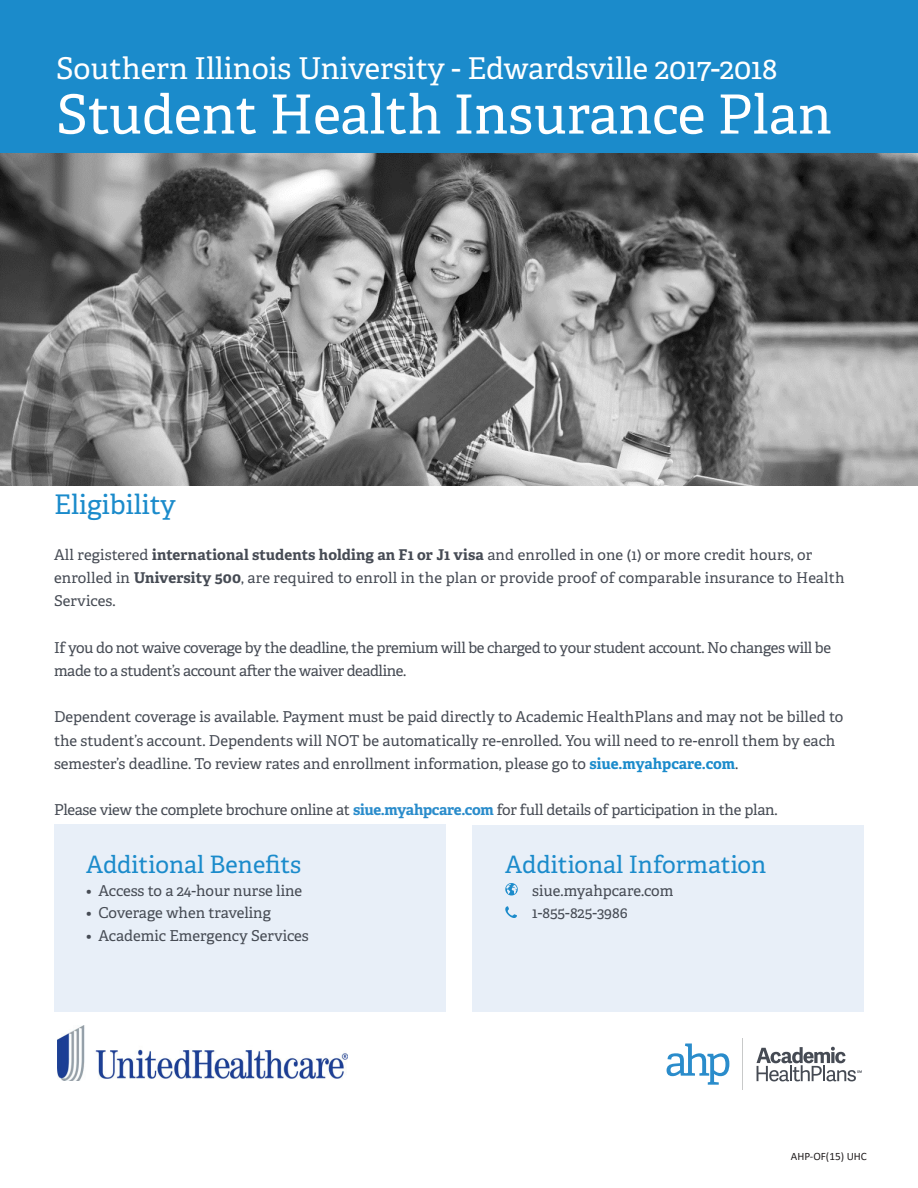
<style>
.page{position:relative;width:918px;height:1188px;background:#fff}
.page>*{position:absolute;margin:0;border:0;box-sizing:border-box;transform-origin:0 0}
.t1{font:54px "Adelle";color:#fff}
.t2{font:30px "Adelle";color:#fff}
.t3{font:27px "Adelle";color:#1b8bcb}
.t4{font:24px "Adelle";color:#1b8bcb}
.Body{font:15px/23.2px "Adelle";letter-spacing:-.01em;color:#464b54}
.t5{font:14.85px/23.2px "Adelle";letter-spacing:.01em;color:#464b54}
.t6{font:11.25px "Calibri";color:#231f20}
.s1{font-weight:700}
.s2{font-weight:700;color:#1b8bcb}
.s3{font-weight:700;color:#2a8ccb}
</style>
<div class="page">
<svg style="left:667px;top:1044px;width:62px;height:41px"></svg>
<hr style="left:742px;top:1038px;width:1px;height:52px;background:#c8c9c9">
<svg style="left:757px;top:1047px;width:105px;height:34px"></svg>
<div style="left:0;top:0;width:918px;height:187px;background:#1b8bcb"></div>
<img style="left:0;top:153px;width:918px;height:333px">
<div style="left:472px;top:825px;width:392px;height:187px;background:#e8eff8"></div>
<svg style="left:505px;top:883px;width:13px;height:13px"></svg>
<svg style="left:505px;top:906px;width:12px;height:12px"></svg>
<div style="left:54px;top:824px;width:392px;height:188px;background:#e8eff8"></div>
<img style="left:57px;top:1026px;width:291px;height:54px">
<p class="t2" style="left:56px;top:50px;width:723px">Southern Illinois University - Edwardsville 2017-2018</p>
<p class="t1" style="left:56px;top:81px;width:777px">Student Health Insurance Plan</p>
<p class="t3" style="left:54px;top:488px;width:123px">Eligibility</p>
<p class="t5" style="left:54px;top:543px;width:792px">All registered <span class="s1">international students holding an F1 or J1 visa</span> and enrolled in one (1) or more credit hours, or enrolled in <span class="s1">University 500</span>, are required to enroll in the plan or provide proof of comparable insurance to Health<br>Services.</p>
<p class="Body" style="left:54px;top:636px;width:779px">If you do not waive coverage by the deadline, the premium will be charged to your student account. No changes will be made to a student’s account after the waiver deadline.</p>
<p class="Body" style="left:54px;top:706px;width:791px">Dependent coverage is available. Payment must be paid directly to Academic HealthPlans and may not be billed to the student’s account. Dependents will NOT be automatically re-enrolled. You will need to re-enroll them by each semester’s deadline. To review rates and enrollment information, please go to <span class="s2">siue.myahpcare.com</span>.</p>
<p class="Body" style="left:54px;top:799px;width:725px">Please view the complete brochure online at <span class="s3">siue.myahpcare.com</span> for full details of participation in the plan.</p>
<p class="t4" style="left:86px;top:850px;width:217px">Additional Benefits</p>
<p class="Body" style="left:86px;top:879px;width:218px">• Access to a 24-hour nurse line</p>
<p class="Body" style="left:86px;top:901px;width:186px">• Coverage when traveling</p>
<p class="Body" style="left:86px;top:924px;width:224px">• Academic Emergency Services</p>
<p class="t4" style="left:505px;top:850px;width:263px">Additional Information</p>
<p class="Body" style="left:532px;top:879px;width:143px">siue.myahpcare.com</p>
<p class="Body" style="left:532px;top:901px;width:97px">1-855-825-3986</p>
<p class="t6" style="left:791px;top:1148px;width:78px">AHP-OF(15) UHC</p>
</div>
